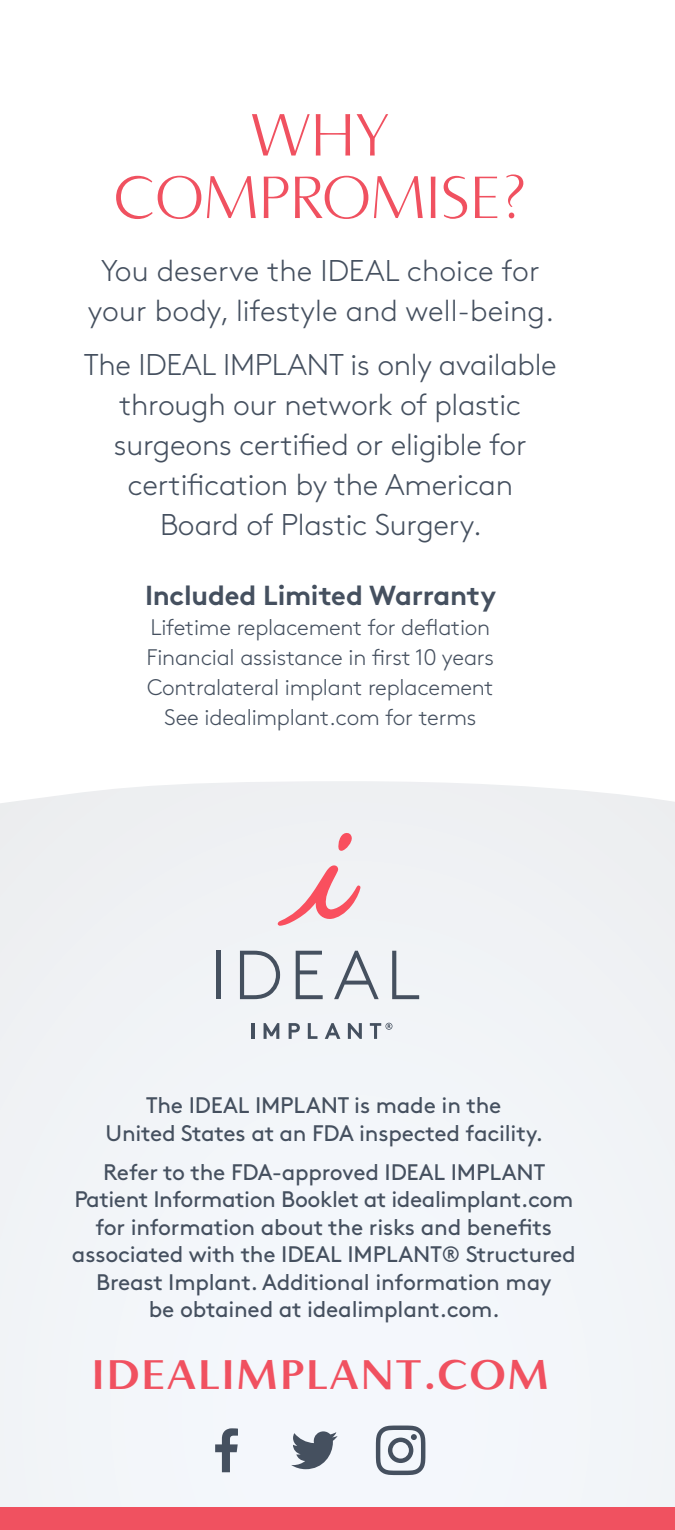
<style>
.page{position:relative;width:675px;height:1530px;background:#fff}
.page>*{position:absolute;margin:0;border:0;box-sizing:border-box;transform-origin:0 0}
.t1{font:300 57.5px/62.5px "Accent Graphic";color:#f05160;text-align:center}
.t2{font:700 40px "Accent Graphic";letter-spacing:.04em;color:#f05160}
.t3{font:300 30px/40px "Brown";letter-spacing:-.01em;color:#45505f;text-align:center}
.t4{font:700 27.5px "Brown";letter-spacing:-.01em;color:#45505f}
.t5{font:22.5px/27.5px "Brown";letter-spacing:-.01em;color:#45505f;text-align:center}
.t6{font:300 22.5px/30px "Brown";letter-spacing:-.01em;color:#45505f;text-align:center}
</style>
<div class="page">
<div style="left:0;top:781px;width:675px;height:727px;background:#f2f4f8"></div>
<div style="left:0;top:1508px;width:675px;height:22px;background:#f05160"></div>
<svg style="left:215px;top:1428px;width:23px;height:44px"></svg>
<svg style="left:291px;top:1431px;width:47px;height:38px"></svg>
<svg style="left:376px;top:1426px;width:49px;height:49px"></svg>
<svg style="left:278px;top:865px;width:83px;height:61px"></svg>
<svg style="left:338px;top:833px;width:15px;height:18px"></svg>
<div style="left:216px;top:951px;width:5px;height:48px;background:#45505f"></div>
<svg style="left:240px;top:951px;width:40px;height:48px"></svg>
<svg style="left:296px;top:951px;width:27px;height:48px"></svg>
<svg style="left:334px;top:951px;width:45px;height:48px"></svg>
<svg style="left:392px;top:951px;width:27px;height:48px"></svg>
<hr style="left:251px;top:1023px;width:3px;height:16px;background:#45505f">
<svg style="left:264px;top:1023px;width:15px;height:16px"></svg>
<svg style="left:289px;top:1023px;width:11px;height:16px"></svg>
<svg style="left:308px;top:1023px;width:10px;height:16px"></svg>
<svg style="left:325px;top:1023px;width:15px;height:16px"></svg>
<svg style="left:348px;top:1023px;width:14px;height:16px"></svg>
<svg style="left:370px;top:1023px;width:22px;height:16px"></svg>
<h1 class="t1" style="left:114px;top:103px;width:414px">WHY<br>COMPROMISE?</h1>
<h3 class="t3" style="left:88px;top:248px;width:468px">You deserve the IDEAL choice for your body, lifestyle and well-being.</h3>
<h3 class="t3" style="left:84px;top:342px;width:474px">The IDEAL IMPLANT is only available through our network of plastic surgeons certified or eligible for certification by the American<br>Board of Plastic Surgery.</h3>
<p class="t4" style="left:145px;top:573px;width:353px">Included Limited Warranty</p>
<p class="t6" style="left:147px;top:611px;width:349px">Lifetime replacement for deflation Financial assistance in first 10 years Contralateral implant replacement See idealimplant.com for terms</p>
<p class="t5" style="left:106px;top:1090px;width:439px">The IDEAL IMPLANT is made in the<br>United States at an FDA inspected facility.</p>
<p class="t5" style="left:72px;top:1156px;width:505px">Refer to the FDA-approved IDEAL IMPLANT Patient Information Booklet at idealimplant.com for information about the risks and benefits associated with the IDEAL IMPLANT® Structured Breast Implant. Additional information may<br>be obtained at idealimplant.com.</p>
<h2 class="t2" style="left:91px;top:1350px;width:459px">IDEALIMPLANT.COM</h2>
</div>
